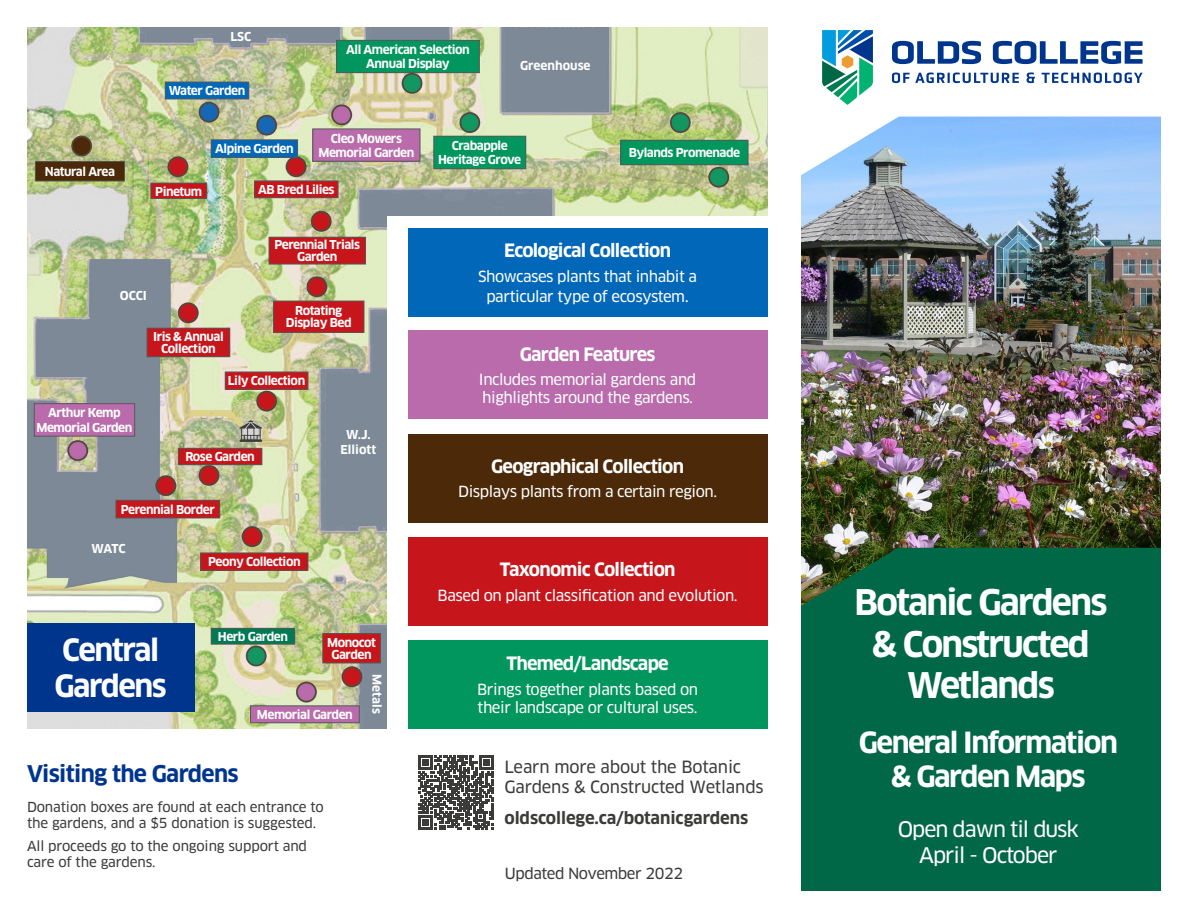
<style>
.page{position:relative;width:1188px;height:918px;background:#fff}
.page>*{position:absolute;margin:0;border:0;box-sizing:border-box;transform-origin:0 0}
.t1{font:700 34.5px/41.4px "Clan Pro";letter-spacing:-.05em;color:#fff;text-align:center}
.t2{font:700 30px/36px "Clan Pro";letter-spacing:-.05em;color:#fff}
.t3{font:700 28.5px "Clan Pro";letter-spacing:-.05em;color:#fff}
.t4{font:700 22.5px "Clan Pro";letter-spacing:-.03em;color:#00358e}
.t5{font:21px "Clan Pro News";letter-spacing:-.05em;color:#fff}
.t6{font:700 18px "Clan Pro";letter-spacing:-.04em;color:#fff}
.t7{font:16.5px/19.8px "Clan Pro News";letter-spacing:-.01em;color:#3b3b3a}
.t8{font:700 16.5px "Clan Pro";letter-spacing:-.005em;color:#3b3b3a}
.t9{font:15px/18px "Clan Pro News";letter-spacing:-.03em;color:#fff}
.t10{font:15px "Clan Pro News";letter-spacing:-.03em;color:#3b3b3a}
.t11{font:13.5px/16.2px "Clan Pro News";letter-spacing:-.01em;color:#3b3b3a}
.t12{font:700 12px/14.4px "Clan Pro";letter-spacing:-.04em;color:#fff;text-align:center}
.t13{font:700 12px "Clan Pro";color:#fff}
.s1{font-size:16.5px}
</style>
<div class="page">
<img style="left:801px;top:117px;width:360px;height:431px">
<div style="left:801px;top:548px;width:360px;height:343px;background:#006747"></div>
<img style="left:27px;top:28px;width:740px;height:700px">
<div style="left:387px;top:216px;width:401px;height:526px;background:#fff"></div>
<div style="left:211px;top:628px;width:84px;height:16px;background:#007a53"></div>
<div style="left:211px;top:628px;width:84px;height:17px;border:1px solid #57585a"></div>
<div style="left:337px;top:40px;width:142px;height:33px;background:#00965e"></div>
<div style="left:336px;top:40px;width:144px;height:33px;border:1px solid #57585a"></div>
<div style="left:434px;top:136px;width:92px;height:33px;background:#00965e"></div>
<div style="left:433px;top:136px;width:93px;height:33px;border:1px solid #57585a"></div>
<div style="left:621px;top:140px;width:127px;height:25px;background:#00965e"></div>
<div style="left:620px;top:140px;width:128px;height:25px;border:1px solid #57585a"></div>
<div style="left:323px;top:634px;width:57px;height:29px;background:#c6161b"></div>
<div style="left:322px;top:633px;width:59px;height:30px;border:1px solid #57585a"></div>
<div style="left:201px;top:553px;width:107px;height:17px;background:#c6161b"></div>
<div style="left:200px;top:553px;width:108px;height:18px;border:1px solid #57585a"></div>
<div style="left:116px;top:500px;width:104px;height:18px;background:#c6161b"></div>
<div style="left:116px;top:500px;width:104px;height:18px;border:1px solid #57585a"></div>
<div style="left:178px;top:448px;width:84px;height:17px;background:#c6161b"></div>
<div style="left:178px;top:448px;width:84px;height:17px;border:1px solid #57585a"></div>
<div style="left:225px;top:372px;width:83px;height:17px;background:#c6161b"></div>
<div style="left:225px;top:372px;width:83px;height:18px;border:1px solid #57585a"></div>
<div style="left:147px;top:328px;width:83px;height:29px;background:#c6161b"></div>
<div style="left:147px;top:328px;width:83px;height:29px;border:1px solid #57585a"></div>
<div style="left:274px;top:301px;width:90px;height:31px;background:#c6161b"></div>
<div style="left:273px;top:301px;width:91px;height:32px;border:1px solid #57585a"></div>
<div style="left:269px;top:237px;width:97px;height:27px;background:#c6161b"></div>
<div style="left:269px;top:237px;width:97px;height:27px;border:1px solid #57585a"></div>
<div style="left:255px;top:181px;width:83px;height:17px;background:#c6161b"></div>
<div style="left:254px;top:181px;width:84px;height:17px;border:1px solid #57585a"></div>
<div style="left:165px;top:82px;width:84px;height:17px;background:#0067b9"></div>
<div style="left:165px;top:82px;width:84px;height:17px;border:1px solid #57585a"></div>
<div style="left:211px;top:140px;width:87px;height:17px;background:#0067b9"></div>
<div style="left:211px;top:139px;width:87px;height:19px;border:1px solid #57585a"></div>
<div style="left:151px;top:183px;width:56px;height:15px;background:#c6161b"></div>
<div style="left:150px;top:183px;width:57px;height:16px;border:1px solid #57585a"></div>
<div style="left:35px;top:162px;width:89px;height:19px;background:#4c2908"></div>
<div style="left:35px;top:161px;width:90px;height:20px;border:1px solid #57585a"></div>
<div style="left:251px;top:706px;width:108px;height:17px;background:#b96bab"></div>
<div style="left:250px;top:705px;width:110px;height:18px;border:1px solid #57585a"></div>
<div style="left:34px;top:404px;width:101px;height:32px;background:#b96bab"></div>
<div style="left:34px;top:403px;width:101px;height:34px;border:1px solid #57585a"></div>
<div style="left:408px;top:434px;width:359px;height:88px;background:#4c2908"></div>
<div style="left:408px;top:537px;width:359px;height:88px;background:#c6161b"></div>
<div style="left:408px;top:640px;width:359px;height:88px;background:#00965e"></div>
<div style="left:408px;top:229px;width:359px;height:88px;background:#0067b9"></div>
<div style="left:408px;top:331px;width:359px;height:88px;background:#b96bab"></div>
<div style="left:313px;top:129px;width:107px;height:32px;background:#b96bab"></div>
<div style="left:312px;top:129px;width:108px;height:33px;border:1px solid #57585a"></div>
<div style="left:27px;top:623px;width:167px;height:89px;background:#00358e"></div>
<svg style="left:822px;top:30px;width:51px;height:75px"></svg>
<svg style="left:892px;top:41px;width:89px;height:23px"></svg>
<svg style="left:993px;top:41px;width:150px;height:23px"></svg>
<svg style="left:892px;top:73px;width:127px;height:10px"></svg>
<svg style="left:1026px;top:72px;width:9px;height:11px"></svg>
<svg style="left:1042px;top:73px;width:101px;height:10px"></svg>
<svg style="left:419px;top:755px;width:75px;height:75px"></svg>
<svg style="left:239px;top:421px;width:23px;height:21px"></svg>
<p class="t12" style="left:45px;top:165px;width:72px">Natural Area</p>
<p class="t12" style="left:231px;top:29px;width:22px">LSC</p>
<p class="t12" style="left:169px;top:84px;width:78px">Water Garden</p>
<p class="t12" style="left:215px;top:142px;width:80px">Alpine Garden</p>
<p class="t12" style="left:346px;top:43px;width:125px">All American Selection<br>Annual Display</p>
<p class="t13" style="left:520px;top:58px;width:72px">Greenhouse</p>
<p class="t12" style="left:318px;top:131px;width:97px">Cleo Mowers<br>Memorial Garden</p>
<p class="t12" style="left:438px;top:139px;width:85px">Crabapple<br>Heritage Grove</p>
<p class="t12" style="left:629px;top:146px;width:113px">Bylands Promenade</p>
<p class="t12" style="left:155px;top:184px;width:49px">Pinetum</p>
<p class="t12" style="left:258px;top:183px;width:78px">AB Bred Lilies</p>
<p class="t12" style="left:274px;top:239px;width:87px;line-height:12px">Perennial Trials<br>Garden</p>
<p class="t12" style="left:120px;top:288px;width:29px">OCCI</p>
<p class="t12" style="left:153px;top:331px;width:72px;line-height:12px">Iris &amp; Annual<br>Collection</p>
<p class="t12" style="left:286px;top:305px;width:67px;line-height:12px">Rotating<br>Display Bed</p>
<p class="t12" style="left:37px;top:406px;width:97px">Arthur Kemp<br>Memorial Garden</p>
<p class="t12" style="left:228px;top:374px;width:79px">Lily Collection</p>
<p class="t12" style="left:185px;top:450px;width:71px">Rose Garden</p>
<p class="t12" style="left:346px;top:428px;width:26px">W.J.</p>
<p class="t13" style="left:341px;top:442px;width:37px">Elliott</p>
<p class="t6" style="left:504px;top:240px;width:168px">Ecological Collection</p>
<p class="t9" style="left:478px;top:267px;width:221px;line-height:19.8px;text-align:center">Showcases plants that inhabit a particular type of ecosystem<span class="s1">.</span></p>
<p class="t6" style="left:520px;top:344px;width:137px">Garden Features</p>
<p class="t9" style="left:479px;top:371px;width:219px">Includes memorial gardens and highlights around the gardens.</p>
<p class="t6" style="left:491px;top:456px;width:194px">Geographical Collection</p>
<p class="t9" style="left:458px;top:483px;width:261px">Displays plants from a certain region.</p>
<p class="t12" style="left:121px;top:502px;width:95px">Perennial Border</p>
<p class="t12" style="left:92px;top:541px;width:35px">WATC</p>
<p class="t2" style="left:55px;top:633px;width:114px">Central<br>Gardens</p>
<p class="t12" style="left:208px;top:555px;width:94px">Peony Collection</p>
<p class="t12" style="left:218px;top:629px;width:71px">Herb Garden</p>
<p class="t12" style="left:327px;top:637px;width:50px;line-height:12px">Monocot<br>Garden</p>
<p class="t12" style="left:257px;top:708px;width:97px">Memorial Garden</p>
<p class="t12" style="left:384px;top:674px;width:41px;rotate:90deg">Metals</p>
<p class="t4" style="left:27px;top:761px;width:213px">Visiting the Gardens</p>
<p class="t11" style="left:27px;top:799px;width:298px">Donation boxes are found at each entrance to the gardens, and a $5 donation is suggested.</p>
<p class="t11" style="left:27px;top:838px;width:282px">All proceeds go to the ongoing support and care of the gardens.</p>
<p class="t6" style="left:500px;top:559px;width:177px">Taxonomic Collection</p>
<p class="t9" style="left:438px;top:586px;width:302px">Based on plant classification and evolution.</p>
<p class="t6" style="left:506px;top:653px;width:164px">Themed/Landscape</p>
<p class="t9" style="left:477px;top:680px;width:223px">Brings together plants based on their landscape or cultural uses.</p>
<p class="t7" style="left:504px;top:757px;width:261px">Learn more about the Botanic<br>Gardens &amp; Constructed Wetlands</p>
<p class="t8" style="left:504px;top:808px;width:245px">oldscollege.ca/botanicgardens</p>
<p class="t10" style="left:505px;top:864px;width:180px">Updated November 2022</p>
<p class="t1" style="left:854px;top:582px;width:255px">Botanic Gardens</p>
<p class="t1" style="left:872px;top:624px;width:219px">&amp; Constructed<br>Wetlands</p>
<p class="t3" style="left:859px;top:726px;width:261px">General Information</p>
<p class="t3" style="left:891px;top:760px;width:196px">&amp; Garden Maps</p>
<p class="t5" style="left:898px;top:817px;width:183px">Open dawn til dusk</p>
<p class="t5" style="left:919px;top:842px;width:140px">April - October</p>
</div>
